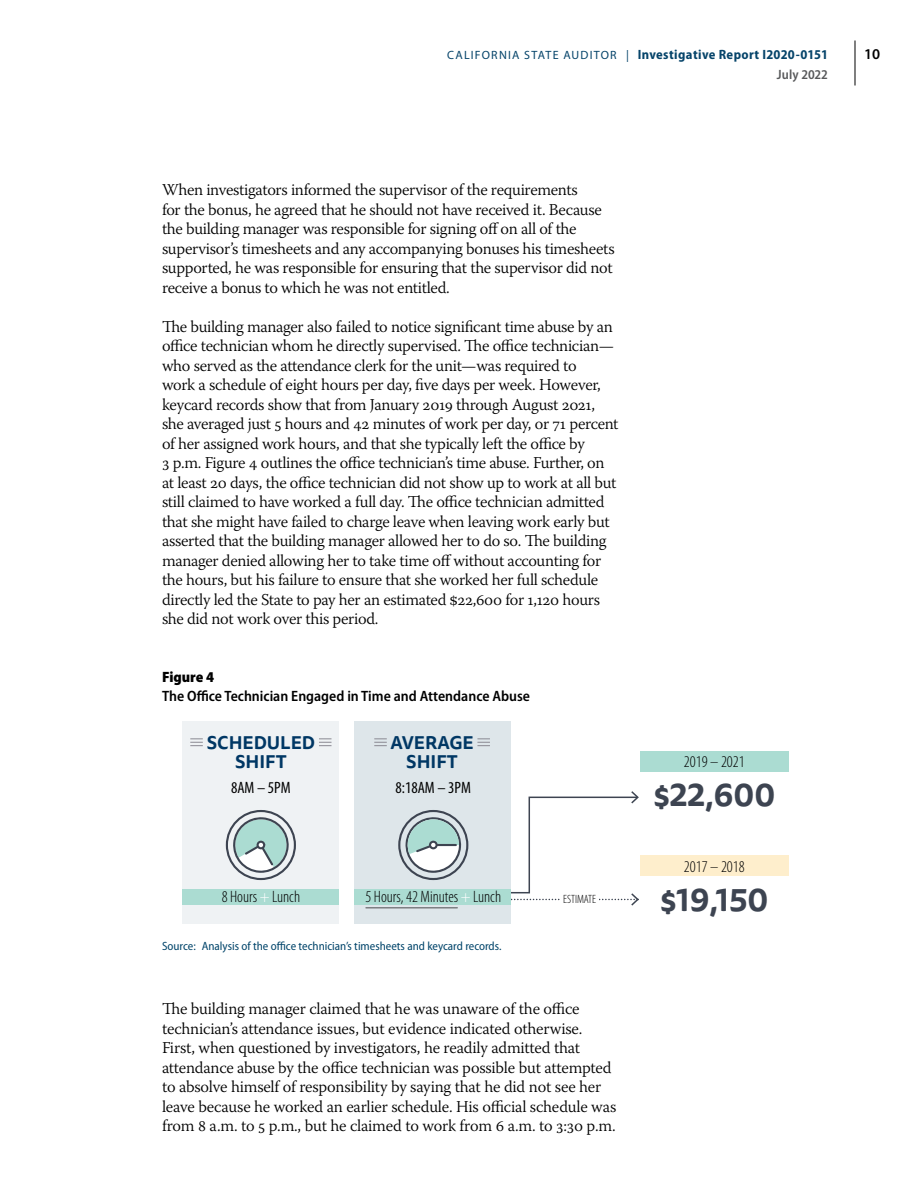
<style>
.page{position:relative;width:918px;height:1188px;background:#fff}
.page>*{position:absolute;margin:0;border:0;box-sizing:border-box;transform-origin:0 0}
.t1{font:700 31.95px "Tisa Sans Pro";color:#3d4451}
.t2{font:700 18px/19.5px "Tisa Sans Pro";color:#003764;text-align:center}
.t3{font:300 16.5px/19.5px "Warnock Pro";letter-spacing:-.02em;color:#000}
.t4{font:300 condensed 16.5px "Myriad Pro";color:#000}
.t5{font:condensed 16.5px "Myriad Pro";color:#000}
.t6{font:600 semi-condensed 15px "Myriad Pro";color:#000}
.t7{font:900 semi-condensed 15px "Myriad Pro";color:#000}
.t8{font:600 15px "Myriad Pro";color:#000}
.t9{font:700 semi-condensed 13.5px "Myriad Pro";letter-spacing:.03em;color:#06446a}
.t10{font:600 semi-condensed 13.5px "Myriad Pro";letter-spacing:.005em;color:#58595b}
.t11{font:semi-condensed 12px "Myriad Pro";color:#00446a}
.t12{font:300 condensed 12px "Myriad Pro";color:#000}
.s1{font-weight:400;font-stretch:normal;font-size:12px}
.s2{color:#fff}
</style>
<div class="page">
<hr style="left:855px;top:40px;width:1px;height:46px;background:#000">
<svg style="left:511px;top:791px;width:128px;height:115px"></svg>
<hr style="left:560px;top:897px;width:39px;height:4px;background:#fff">
<div style="left:640px;top:855px;width:148px;height:20px;background:#feeecc"></div>
<div style="left:640px;top:751px;width:148px;height:20px;background:#abdcd2"></div>
<div style="left:182px;top:722px;width:157px;height:202px;background:#eff2f4"></div>
<div style="left:354px;top:721px;width:157px;height:203px;background:#dee6ea"></div>
<hr style="left:366px;top:907px;width:91px;height:1px;background:#4a4b4e">
<div style="left:354px;top:889px;width:157px;height:16px;background:#abdcd2"></div>
<div style="left:182px;top:889px;width:157px;height:16px;background:#abdcd2"></div>
<svg style="left:190px;top:738px;width:13px;height:8px"></svg>
<svg style="left:319px;top:738px;width:13px;height:8px"></svg>
<svg style="left:374px;top:738px;width:13px;height:8px"></svg>
<svg style="left:477px;top:738px;width:13px;height:8px"></svg>
<svg style="left:398px;top:810px;width:70px;height:70px"></svg>
<svg style="left:226px;top:810px;width:70px;height:70px"></svg>
<p class="t9" style="left:447px;top:47px;width:382px"><span class="s1">CALIFORNIA STATE AUDITOR |</span> Investigative Report I2020-0151</p>
<p class="t8" style="left:864px;top:45px;width:18px">10</p>
<p class="t10" style="left:777px;top:67px;width:53px">July 2022</p>
<p class="t3" style="left:162px;top:180px;width:454px">When investigators informed the supervisor of the requirements<br>for the bonus, he agreed that he should not have received it. Because the building manager was responsible for signing off on all of the supervisor’s timesheets and any accompanying bonuses his timesheets supported, he was responsible for ensuring that the supervisor did not receive a bonus to which he was not entitled.</p>
<p class="t3" style="left:162px;top:316px;width:458px">The building manager also failed to notice significant time abuse by an office technician whom he directly supervised. The office technician— who served as the attendance clerk for the unit—was required to<br>work a schedule of eight hours per day, five days per week. However, keycard records show that from January 2019 through August 2021, she averaged just 5 hours and 42 minutes of work per day, or 71 percent of her assigned work hours, and that she typically left the office by<br>3 p.m. Figure 4 outlines the office technician’s time abuse. Further, on at least 20 days, the office technician did not show up to work at all but still claimed to have worked a full day. The office technician admitted that she might have failed to charge leave when leaving work early but asserted that the building manager allowed her to do so. The building manager denied allowing her to take time off without accounting for the hours, but his failure to ensure that she worked her full schedule directly led the State to pay her an estimated $22,600 for 1,120 hours she did not work over this period.</p>
<p class="t7" style="left:162px;top:668px;width:54px">Figure 4</p>
<p class="t6" style="left:162px;top:688px;width:369px">The Office Technician Engaged in Time and Attendance Abuse</p>
<p class="t2" style="left:207px;top:733px;width:110px">SCHEDULED<br>SHIFT</p>
<p class="t5" style="left:231px;top:779px;width:61px">8AM – 5PM</p>
<p class="t5" style="left:396px;top:779px;width:77px">8:18AM – 3PM</p>
<p class="t2" style="left:391px;top:733px;width:85px">AVERAGE<br>SHIFT</p>
<p class="t4" style="left:684px;top:753px;width:62px">2019 – 2021</p>
<h1 class="t1" style="left:653px;top:771px;width:123px">$22,600</h1>
<p class="t4" style="left:684px;top:858px;width:62px">2017 – 2018</p>
<p class="t4" style="left:222px;top:888px;width:80px">8 Hours <span class="s2">+</span> Lunch</p>
<p class="t4" style="left:365px;top:888px;width:137px">5 Hours, 42 Minutes <span class="s2">+</span> Lunch</p>
<h1 class="t1" style="left:660px;top:876px;width:110px">$19,150</h1>
<p class="t12" style="left:563px;top:892px;width:34px">ESTIMATE</p>
<p class="t11" style="left:162px;top:940px;width:341px">Source: Analysis of the office technician’s timesheets and keycard records.</p>
<p class="t3" style="left:162px;top:999px;width:456px">The building manager claimed that he was unaware of the office technician’s attendance issues, but evidence indicated otherwise.<br>First, when questioned by investigators, he readily admitted that attendance abuse by the office technician was possible but attempted to absolve himself of responsibility by saying that he did not see her leave because he worked an earlier schedule. His official schedule was from 8 a.m. to 5 p.m., but he claimed to work from 6 a.m. to 3:30 p.m.</p>
<p class="t4" style="left:222px;top:1100px;width:80px">8 Hours <span class="s2">+</span> Lunch</p>
<p class="t4" style="left:365px;top:1100px;width:137px">5 Hours, 42 Minutes <span class="s2">+</span> Lunch</p>
<p class="t12" style="left:563px;top:1104px;width:34px">ESTIMATE</p>
</div>
